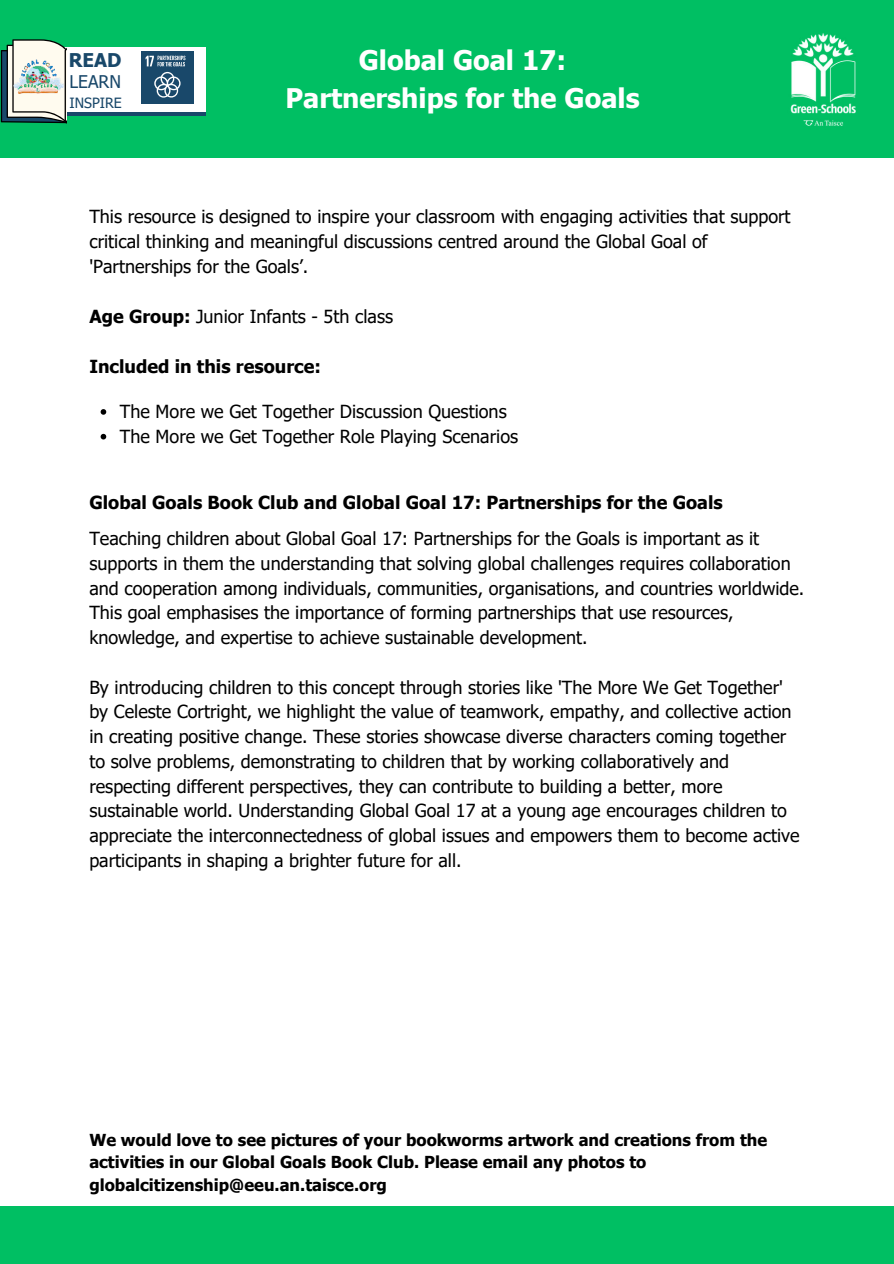
<style>
.page{position:relative;width:894px;height:1264px;background:#fff}
.page>*{position:absolute;margin:0;border:0;box-sizing:border-box;transform-origin:0 0}
.t1{font:700 27px/37.2px "Tahoma";color:#fff;text-align:center}
.t2{font:700 18.9px "Tahoma";color:#19486a}
.t3{font:18px/24.8px "Tahoma";color:#000}
.t4{font:700 18px "Tahoma";color:#000}
.t5{font:17.55px "Tahoma";color:#19486a}
.t6{font:700 16.5px/22.5px "Tahoma";color:#000}
.t7{font:14.1px "Tahoma";color:#19486a}
.s1{font-weight:700}
</style>
<div class="page">
<div style="left:0;top:0;width:893px;height:158px;background:#00bf63"></div>
<img style="left:790px;top:33px;width:66px;height:93px">
<div style="left:58px;top:51px;width:147px;height:65px;background:#19486a"></div>
<div style="left:53px;top:47px;width:152px;height:65px;background:#fff"></div>
<div style="left:141px;top:51px;width:52px;height:53px;background:#19486a"></div>
<svg style="left:145px;top:56px;width:40px;height:42px"></svg>
<svg style="left:1px;top:39px;width:66px;height:84px;background:#8ca19a"></svg>
<img style="left:12px;top:52px;width:54px;height:54px">
<div style="left:0;top:1205px;width:893px;height:58px;background:#00bf63"></div>
<svg style="left:101px;top:409px;width:5px;height:6px"></svg>
<svg style="left:101px;top:434px;width:5px;height:5px"></svg>
<p class="t2" style="left:69px;top:47px;width:54px">READ</p>
<p class="t7" style="left:69px;top:93px;width:54px">INSPIRE</p>
<p class="t5" style="left:70px;top:70px;width:53px">LEARN</p>
<h1 class="t1" style="left:285px;top:43px;width:355px">Global Goal 17:<br>Partnerships for the Goals</h1>
<p class="t3" style="left:89px;top:205px;width:702px">This resource is designed to inspire your classroom with engaging activities that support critical thinking and meaningful discussions centred around the Global Goal of 'Partnerships for the Goals’.</p>
<p class="t3" style="left:89px;top:305px;width:305px"><span class="s1">Age Group:</span> Junior Infants - 5th class</p>
<p class="t4" style="left:89px;top:354px;width:233px">Included in this resource:</p>
<p class="t3" style="left:120px;top:400px;width:399px">The More we Get Together Discussion Questions<br>The More we Get Together Role Playing Scenarios</p>
<p class="t4" style="left:89px;top:489px;width:634px">Global Goals Book Club and Global Goal 17: Partnerships for the Goals</p>
<p class="t3" style="left:89px;top:527px;width:716px">Teaching children about Global Goal 17: Partnerships for the Goals is important as it supports in them the understanding that solving global challenges requires collaboration and cooperation among individuals, communities, organisations, and countries worldwide.<br>This goal emphasises the importance of forming partnerships that use resources, knowledge, and expertise to achieve sustainable development.</p>
<p class="t3" style="left:89px;top:675px;width:711px">By introducing children to this concept through stories like 'The More We Get Together' by Celeste Cortright, we highlight the value of teamwork, empathy, and collective action in creating positive change. These stories showcase diverse characters coming together to solve problems, demonstrating to children that by working collaboratively and respecting different perspectives, they can contribute to building a better, more sustainable world. Understanding Global Goal 17 at a young age encourages children to appreciate the interconnectedness of global issues and empowers them to become active participants in shaping a brighter future for all.</p>
<p class="t6" style="left:89px;top:1128px;width:679px">We would love to see pictures of your bookworms artwork and creations from the activities in our Global Goals Book Club. Please email any photos to globalcitizenship@eeu.an.taisce.org</p>
</div>
